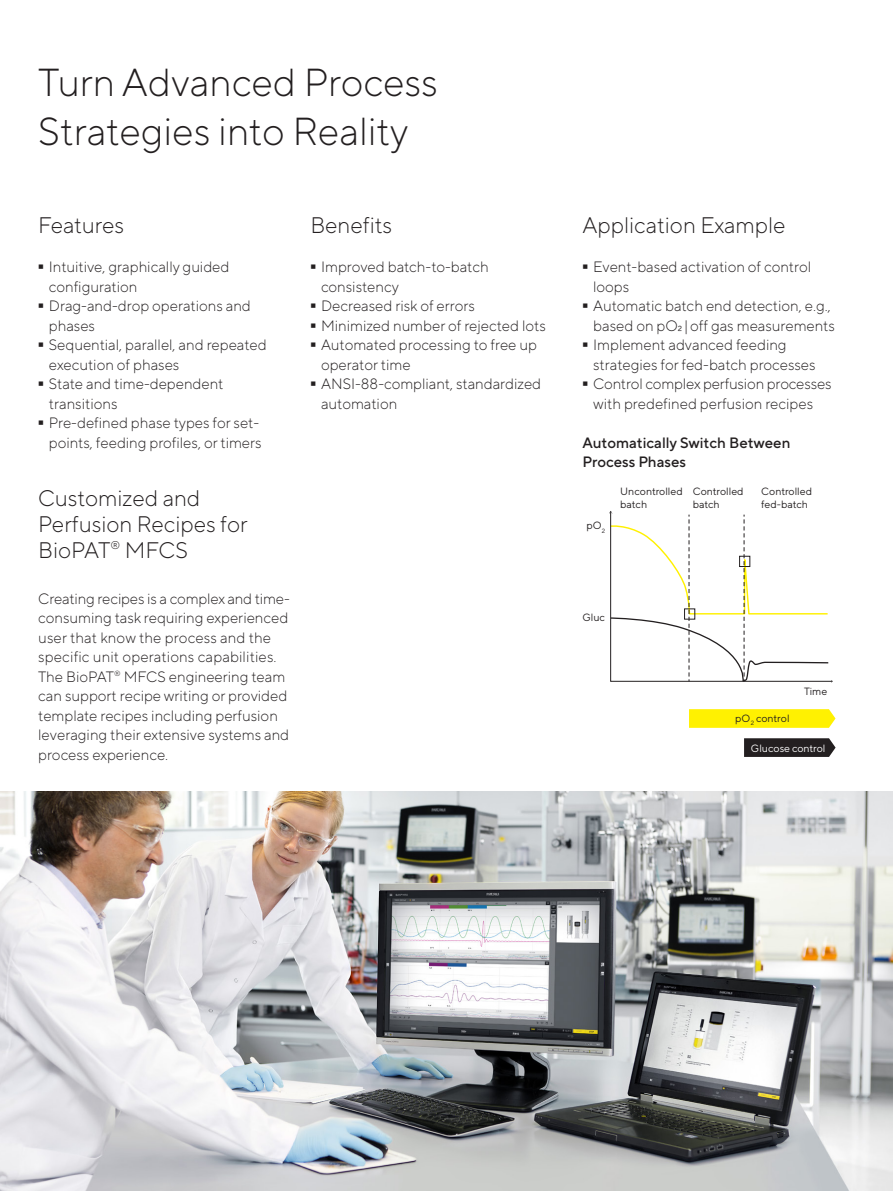
<style>
.page{position:relative;width:893px;height:1191px;background:#fff}
.page>*{position:absolute;margin:0;border:0;box-sizing:border-box;transform-origin:0 0}
.t1{font:300 95.25px "TT Norms Pro";color:#231f20;scale:.16 1}
.t2{font:300 39px/48.8px "TT Norms Pro";color:#231f20}
.t3{font:300 22.5px/26px "TT Norms Pro";color:#231f20}
.t4{font:300 15px/19.5px "TT Norms Pro";color:#231f20}
.t5{font:500 15px/19.5px "TT Norms Pro";color:#231f20}
.t6{font:10.5px/12.6px "TT Norms Pro";color:#231f20}
.t7{font:10.5px "TT Norms Pro";color:#fff}
</style>
<div class="page">
<hr style="left:892px;top:0;width:1px;height:791px;background:#fff101">
<svg style="left:689px;top:709px;width:146px;height:19px;background:#fff10a"></svg>
<svg style="left:744px;top:738px;width:92px;height:19px;background:#2f2b2c"></svg>
<svg style="left:609px;top:511px;width:224px;height:171px"></svg>
<img style="left:0;top:791px;width:893px;height:400px">
<h2 class="t2" style="left:38px;top:55px;width:401px">Turn Advanced Process<br>Strategies into Reality</h2>
<h3 class="t3" style="left:38px;top:210px;width:87px">Features</h3>
<h1 class="t1" style="left:38px;top:193px;width:38px">-</h1>
<p class="t4" style="left:49px;top:256px;width:182px">Intuitive, graphically guided configuration</p>
<h1 class="t1" style="left:38px;top:232px;width:38px">-</h1>
<p class="t4" style="left:49px;top:295px;width:203px">Drag-and-drop operations and phases</p>
<h1 class="t1" style="left:38px;top:271px;width:38px">-</h1>
<p class="t4" style="left:49px;top:334px;width:219px">Sequential, parallel, and repeated execution of phases</p>
<h1 class="t1" style="left:38px;top:310px;width:38px">-</h1>
<p class="t4" style="left:49px;top:373px;width:176px">State and time-dependent transitions</p>
<h1 class="t1" style="left:38px;top:349px;width:38px">-</h1>
<p class="t4" style="left:49px;top:412px;width:214px">Pre-defined phase types for set&shy;points, feeding profiles, or timers</p>
<h3 class="t3" style="left:38px;top:483px;width:211px">Customized and<br>Perfusion Recipes for<br>BioPAT<sup>®</sup> MFCS</h3>
<p class="t4" style="left:38px;top:587px;width:253px">Creating recipes is a complex and time&shy;consuming task requiring experienced user that know the process and the specific unit operations capabilities.<br>The BioPAT<sup>®</sup> MFCS engineering team can support recipe writing or provided template recipes including perfusion leveraging their extensive systems and process experience.</p>
<h3 class="t3" style="left:310px;top:210px;width:83px">Benefits</h3>
<h1 class="t1" style="left:310px;top:193px;width:38px">-</h1>
<p class="t4" style="left:321px;top:256px;width:169px">Improved batch-to-batch consistency</p>
<h1 class="t1" style="left:310px;top:232px;width:38px">-</h1>
<p class="t4" style="left:321px;top:295px;width:155px">Decreased risk of errors</p>
<h1 class="t1" style="left:310px;top:252px;width:38px">-</h1>
<p class="t4" style="left:321px;top:314px;width:226px">Minimized number of rejected lots</p>
<h1 class="t1" style="left:310px;top:271px;width:38px">-</h1>
<p class="t4" style="left:321px;top:334px;width:217px">Automated processing to free up operator time</p>
<h1 class="t1" style="left:310px;top:310px;width:38px">-</h1>
<p class="t4" style="left:321px;top:373px;width:222px">ANSI-88-compliant, standardized automation</p>
<h3 class="t3" style="left:583px;top:210px;width:205px">Application Example</h3>
<h1 class="t1" style="left:583px;top:193px;width:38px">-</h1>
<p class="t4" style="left:593px;top:256px;width:219px">Event-based activation of control loops</p>
<h1 class="t1" style="left:583px;top:232px;width:38px">-</h1>
<p class="t4" style="left:593px;top:295px;width:243px">Automatic batch end detection, e.g., based on pO2|off gas measurements</p>
<h1 class="t1" style="left:583px;top:271px;width:38px">-</h1>
<p class="t4" style="left:593px;top:334px;width:224px">Implement advanced feeding strategies for fed-batch processes</p>
<h1 class="t1" style="left:583px;top:310px;width:38px">-</h1>
<p class="t4" style="left:593px;top:373px;width:240px">Control complex perfusion processes with predefined perfusion recipes</p>
<p class="t5" style="left:583px;top:431px;width:209px">Automatically Switch Between<br>Process Phases</p>
<p class="t6" style="left:587px;top:518px;width:20px">pO<sub>2</sub></p>
<p class="t6" style="left:620px;top:484px;width:64px">Uncontrolled batch</p>
<p class="t6" style="left:693px;top:484px;width:52px">Controlled batch</p>
<p class="t6" style="left:761px;top:484px;width:52px">Controlled fed-batch</p>
<p class="t6" style="left:583px;top:610px;width:24px">Gluc</p>
<p class="t6" style="left:804px;top:684px;width:25px">Time</p>
<p class="t6" style="left:735px;top:711px;width:56px">pO<sub>2</sub> control</p>
<p class="t7" style="left:751px;top:740px;width:76px">Glucose control</p>
</div>
